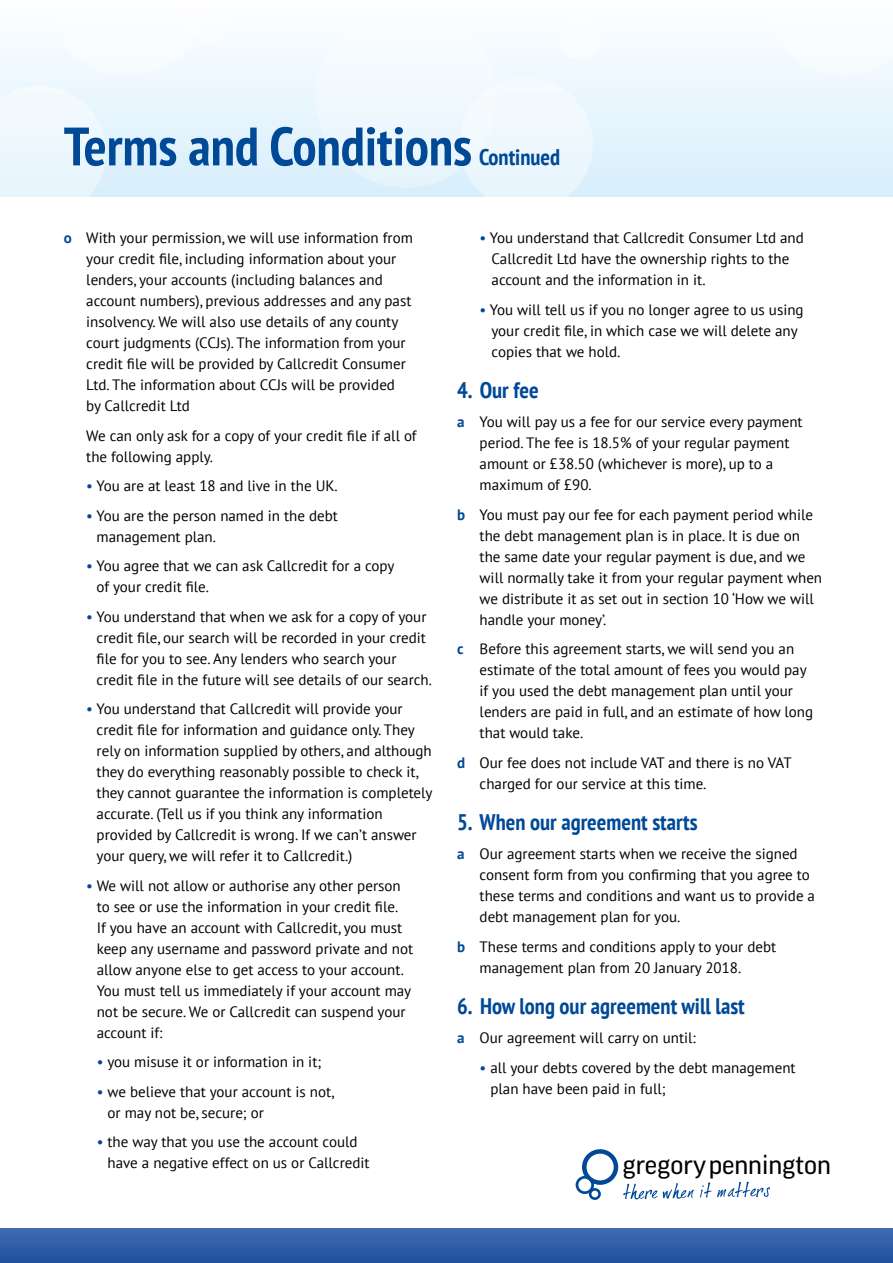
<style>
.page{position:relative;width:893px;height:1263px;background:#fff}
.page>*{position:absolute;margin:0;border:0;box-sizing:border-box;transform-origin:0 0}
.t1{font:700 condensed 54px "PT Sans";color:#004996}
.t2{font:26.55px "Good Balt";color:#000}
.t3{font:700 condensed 22.5px "PT Sans";color:#004996}
.t4{font:15px/21px "PT Sans";color:#000}
.s1{font-weight:700;color:#004996}
.s2{color:#004996}
</style>
<div class="page">
<div style="left:0;top:1229px;width:893px;height:34px;background:linear-gradient(to bottom,#406ab2,#20519e)"></div>
<svg style="left:700px;top:1181px;width:70px;height:17px"></svg>
<svg style="left:576px;top:1149px;width:118px;height:51px"></svg>
<div style="left:0;top:0;width:893px;height:197px;background:linear-gradient(to bottom,#fdfeff,#d7eefb)"></div>
<div style="left:0;top:86px;width:106px;height:111px;background:#edf7fd"></div>
<div style="left:460px;top:78px;width:133px;height:133px;background:#edf8fd;border-radius:50%"></div>
<div style="left:316px;top:7px;width:181px;height:181px;background:#f2f9fd;border-radius:50%"></div>
<div style="left:559px;top:15px;width:45px;height:45px;background:#fff;border-radius:50%"></div>
<svg style="left:763px;top:0;width:130px;height:76px"></svg>
<svg style="left:47px;top:0;width:183px;height:76px"></svg>
<h1 class="t1" style="left:64px;top:111px;width:410px">Terms and Conditions</h1>
<h3 class="t3" style="left:479px;top:143px;width:83px">Continued</h3>
<p class="t4" style="left:86px;top:227px;width:328px;text-indent:-22px"><span class="s1">o</span> With your permission, we will use information from your credit file, including information about your lenders, your accounts (including balances and account numbers), previous addresses and any past insolvency. We will also use details of any county court judgments (CCJs). The information from your credit file will be provided by Callcredit Consumer Ltd. The information about CCJs will be provided by Callcredit Ltd</p>
<p class="t4" style="left:86px;top:424px;width:332px">We can only ask for a copy of your credit file if all of the following apply.</p>
<p class="t4" style="left:86px;top:475px;width:253px"><span class="s2">•</span> You are at least 18 and live in the UK.</p>
<p class="t4" style="left:97px;top:504px;width:243px;text-indent:-10px"><span class="s2">•</span> You are the person named in the debt management plan.</p>
<p class="t4" style="left:97px;top:555px;width:299px;text-indent:-10px"><span class="s2">•</span> You agree that we can ask Callcredit for a copy of your credit file.</p>
<p class="t4" style="left:97px;top:605px;width:337px;text-indent:-10px"><span class="s2">•</span> You understand that when we ask for a copy of your credit file, our search will be recorded in your credit file for you to see. Any lenders who search your credit file in the future will see details of our search.</p>
<p class="t4" style="left:97px;top:698px;width:337px;text-indent:-10px"><span class="s2">•</span> You understand that Callcredit will provide your credit file for information and guidance only. They rely on information supplied by others, and although they do everything reasonably possible to check it, they cannot guarantee the information is completely accurate. (Tell us if you think any information provided by Callcredit is wrong. If we can’t answer your query, we will refer it to Callcredit.)</p>
<p class="t4" style="left:97px;top:874px;width:318px;text-indent:-10px"><span class="s2">•</span> We will not allow or authorise any other person to see or use the information in your credit file.<br>If you have an account with Callcredit, you must keep any username and password private and not allow anyone else to get access to your account.<br>You must tell us immediately if your account may not be secure. We or Callcredit can suspend your account if:</p>
<p class="t4" style="left:97px;top:1051px;width:226px"><span class="s2">•</span> you misuse it or information in it;</p>
<p class="t4" style="left:108px;top:1080px;width:228px;text-indent:-11px"><span class="s2">•</span> we believe that your account is not, or may not be, secure; or</p>
<p class="t4" style="left:108px;top:1131px;width:264px;text-indent:-11px"><span class="s2">•</span> the way that you use the account could have a negative effect on us or Callcredit</p>
<p class="t4" style="left:492px;top:227px;width:314px;text-indent:-12px"><span class="s2">•</span> You understand that Callcredit Consumer Ltd and<br>Callcredit Ltd have the ownership rights to the account and the information in it.</p>
<p class="t4" style="left:491px;top:298px;width:314px;text-indent:-12px"><span class="s2">•</span> You will tell us if you no longer agree to us using your credit file, in which case we will delete any copies that we hold.</p>
<h3 class="t3" style="left:457px;top:375px;width:83px">4. Our fee</h3>
<p class="t4" style="left:480px;top:411px;width:325px;text-indent:-22px"><span class="s1">a</span> You will pay us a fee for our service every payment period. The fee is 18.5% of your regular payment amount or £38.50 (whichever is more), up to a maximum of £90.</p>
<p class="t4" style="left:480px;top:503px;width:344px;text-indent:-22px"><span class="s1">b</span> You must pay our fee for each payment period while the debt management plan is in place. It is due on the same date your regular payment is due, and we will normally take it from your regular payment when we distribute it as set out in section 10 ‘How we will handle your money’.</p>
<p class="t4" style="left:480px;top:638px;width:335px;text-indent:-22px"><span class="s1">c</span> Before this agreement starts, we will send you an estimate of the total amount of fees you would pay if you used the debt management plan until your lenders are paid in full, and an estimate of how long that would take.</p>
<p class="t4" style="left:480px;top:751px;width:314px;text-indent:-22px"><span class="s1">d</span> Our fee does not include VAT and there is no VAT charged for our service at this time.</p>
<h3 class="t3" style="left:457px;top:807px;width:242px">5. When our agreement starts</h3>
<p class="t4" style="left:480px;top:843px;width:337px;text-indent:-22px"><span class="s1">a</span> Our agreement starts when we receive the signed consent form from you confirming that you agree to these terms and conditions and want us to provide a debt management plan for you.</p>
<p class="t4" style="left:480px;top:935px;width:298px;text-indent:-22px"><span class="s1">b</span> These terms and conditions apply to your debt management plan from 20 January 2018.</p>
<h3 class="t3" style="left:457px;top:991px;width:289px">6. How long our agreement will last</h3>
<p class="t4" style="left:457px;top:1027px;width:240px"><span class="s1">a</span> Our agreement will carry on until:</p>
<p class="t4" style="left:490px;top:1056px;width:307px;text-indent:-11px"><span class="s2">•</span> all your debts covered by the debt management plan have been paid in full;</p>
<h2 class="t2" style="left:623px;top:1150px;width:210px">gregory pennington</h2>
</div>
